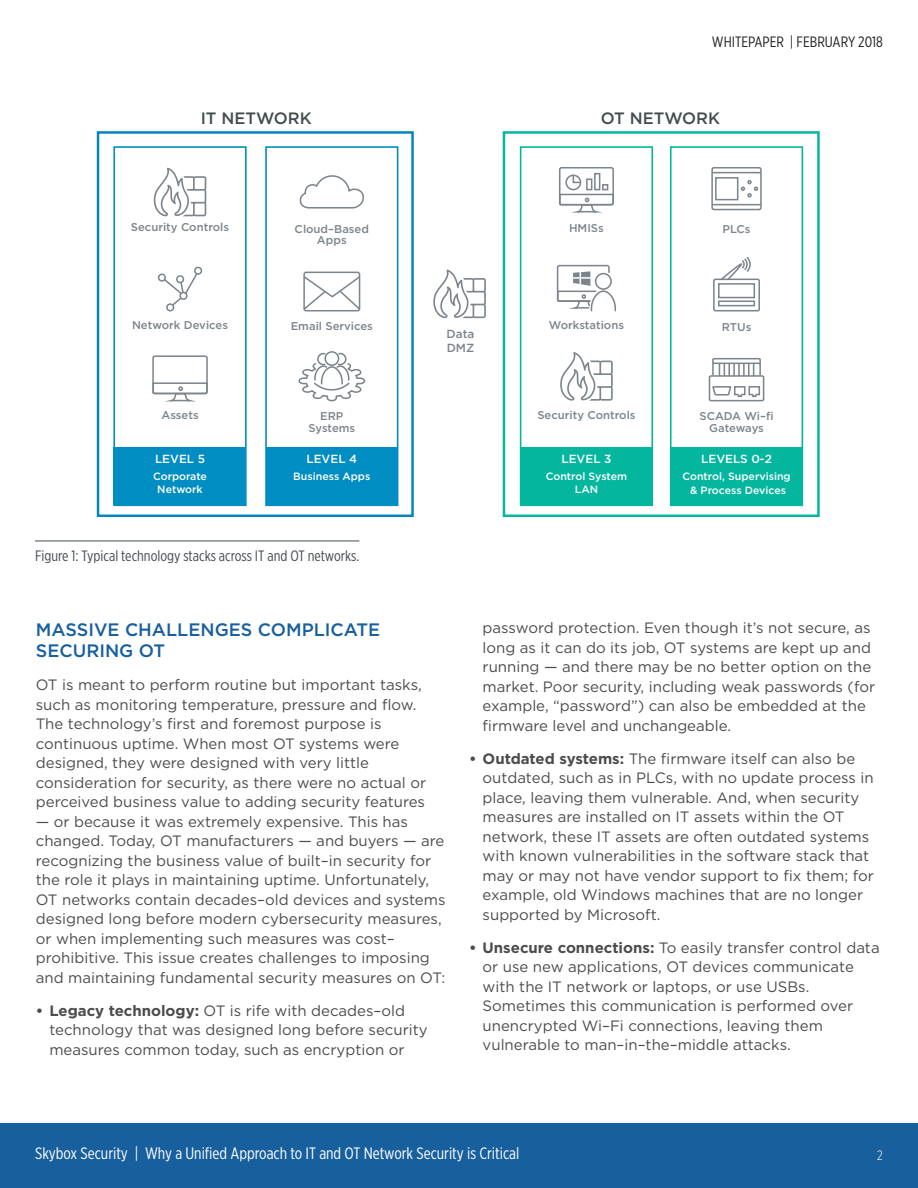
<style>
.page{position:relative;width:918px;height:1188px;background:#fff}
.page>*{position:absolute;margin:0;border:0;box-sizing:border-box;transform-origin:0 0}
.White_Paper_Header_1{font:500 18px/21.6px "Gotham";color:#175f9d}
.t1{font:16.5px "Gotham X Narrow";color:#fff}
.t2{font:500 16.5px "Gotham";color:#434c50}
.SB_Bullet{font:15px/19.5px "Gotham";color:#4b4c4d}
.Skybox_Paragraph_Bod{font:15px/19.5px "Gotham";color:#4b4c4d}
.Chart_Heading{font:15px "Gotham X Narrow";color:#434c50}
.t3{font:15px "Gotham X Narrow";color:#231f20}
.t4{font:300 13.5px "Gotham X Narrow";color:#fff}
.t5{font:500 11.7px "Gotham";color:#fff}
.t6{font:500 11.7px/14.1px "Gotham";color:#7c858c}
.t7{font:500 11.25px/11.7px "Gotham";color:#7c858c;text-align:center}
.t8{font:500 10.65px/12.9px "Gotham";color:#fff;text-align:center}
.s1{font-weight:700}
</style>
<div class="page">
<div style="left:0;top:1123px;width:918px;height:65px;background:#175f9d"></div>
<hr style="left:35px;top:541px;width:324px;height:1px;background:#434c50">
<div style="left:503px;top:131px;width:317px;height:386px;border:2px solid #05b69f"></div>
<div style="left:520px;top:146px;width:133px;height:360px;border:2px solid #05b69f"></div>
<div style="left:670px;top:146px;width:133px;height:360px;border:2px solid #05b69f"></div>
<div style="left:521px;top:447px;width:131px;height:58px;background:#05b69f"></div>
<div style="left:671px;top:448px;width:131px;height:57px;background:#05b69f"></div>
<div style="left:97px;top:131px;width:317px;height:386px;border:2px solid #0084c2"></div>
<div style="left:113px;top:146px;width:134px;height:360px;border:2px solid #008dc1"></div>
<div style="left:114px;top:448px;width:131px;height:57px;background:#008dc1"></div>
<div style="left:265px;top:146px;width:133px;height:360px;border:2px solid #008dc1"></div>
<div style="left:266px;top:448px;width:132px;height:57px;background:#008dc1"></div>
<div style="left:711px;top:167px;width:51px;height:43px;border:2px solid #7c858c;border-radius:2px"></div>
<hr style="left:712px;top:172px;width:49px;height:1px;background:#7c858c">
<hr style="left:712px;top:204px;width:49px;height:1px;background:#7c858c">
<div style="left:715px;top:177px;width:23px;height:23px;border:2px solid #7c858c"></div>
<svg style="left:741px;top:180px;width:17px;height:17px"></svg>
<div style="left:713px;top:279px;width:47px;height:32px;border:2px solid #7c858c;border-radius:2px"></div>
<div style="left:718px;top:283px;width:37px;height:15px;border:2px solid #7c858c"></div>
<div style="left:718px;top:300px;width:37px;height:6px;border:2px solid #7c858c"></div>
<svg style="left:719px;top:257px;width:33px;height:25px"></svg>
<svg style="left:708px;top:358px;width:57px;height:44px"></svg>
<div style="left:559px;top:167px;width:55px;height:39px;border:2px solid #7c858c;border-radius:2px"></div>
<div style="left:594px;top:173px;width:6px;height:17px;border:2px solid #7c858c"></div>
<svg style="left:559px;top:174px;width:55px;height:39px"></svg>
<svg style="left:556px;top:264px;width:61px;height:48px"></svg>
<svg style="left:560px;top:352px;width:53px;height:49px"></svg>
<svg style="left:299px;top:175px;width:65px;height:34px"></svg>
<svg style="left:303px;top:271px;width:58px;height:41px"></svg>
<div style="left:324px;top:351px;width:15px;height:15px;border:2px solid #7c858c;border-radius:50%"></div>
<svg style="left:298px;top:352px;width:68px;height:50px"></svg>
<svg style="left:153px;top:168px;width:53px;height:48px"></svg>
<div style="left:158px;top:274px;width:8px;height:8px;border:2px solid #7c858c;border-radius:50%"></div>
<div style="left:194px;top:266px;width:9px;height:9px;border:2px solid #7c858c;border-radius:3px"></div>
<svg style="left:162px;top:272px;width:37px;height:33px"></svg>
<div style="left:166px;top:303px;width:9px;height:9px;border:2px solid #7c858c;border-radius:50%"></div>
<div style="left:152px;top:355px;width:56px;height:39px;border:2px solid #7c858c;border-radius:2px"></div>
<svg style="left:152px;top:382px;width:56px;height:20px"></svg>
<svg style="left:433px;top:270px;width:53px;height:48px"></svg>
<p class="t3" style="left:712px;top:33px;width:172px">WHITEPAPER | FEBRUARY 2018</p>
<p class="t2" style="left:201px;top:107px;width:113px">IT NETWORK</p>
<p class="t2" style="left:601px;top:107px;width:121px">OT NETWORK</p>
<p class="t7" style="left:131px;top:221px;width:100px">Security Controls</p>
<p class="t7" style="left:295px;top:223px;width:76px">Cloud–Based<br>Apps</p>
<p class="t7" style="left:569px;top:222px;width:36px">HMISs</p>
<p class="t7" style="left:723px;top:223px;width:30px">PLCs</p>
<p class="t7" style="left:132px;top:319px;width:97px">Network Devices</p>
<p class="t7" style="left:291px;top:320px;width:84px">Email Services</p>
<p class="t6" style="left:447px;top:326px;width:29px">Data<br>DMZ</p>
<p class="t7" style="left:549px;top:319px;width:77px">Workstations</p>
<p class="t7" style="left:722px;top:321px;width:31px">RTUs</p>
<p class="t7" style="left:161px;top:409px;width:39px">Assets</p>
<p class="t7" style="left:308px;top:410px;width:48px">ERP<br>Systems</p>
<p class="t7" style="left:537px;top:409px;width:100px">Security Controls</p>
<p class="t7" style="left:699px;top:410px;width:76px">SCADA Wi–fi<br>Gateways</p>
<p class="t5" style="left:155px;top:452px;width:51px">LEVEL 5</p>
<p class="t8" style="left:153px;top:470px;width:55px">Corporate<br>Network</p>
<p class="t5" style="left:307px;top:452px;width:52px">LEVEL 4</p>
<p class="t8" style="left:293px;top:470px;width:79px">Business Apps</p>
<p class="t5" style="left:561px;top:452px;width:51px">LEVEL 3</p>
<p class="t8" style="left:546px;top:470px;width:83px">Control System<br>LAN</p>
<p class="t5" style="left:701px;top:452px;width:72px">LEVELS 0-2</p>
<p class="t8" style="left:682px;top:469px;width:110px;line-height:14.1px">Control, Supervising &amp; Process Devices</p>
<p class="Chart_Heading" style="left:35px;top:547px;width:326px">Figure 1: Typical technology stacks across IT and OT networks.</p>
<p class="White_Paper_Header_1" style="left:36px;top:618px;width:346px">MASSIVE CHALLENGES COMPLICATE<br>SECURING OT</p>
<p class="Skybox_Paragraph_Bod" style="left:36px;top:675px;width:392px">OT is meant to perform routine but important tasks, such as monitoring temperature, pressure and flow.<br>The technology’s first and foremost purpose is continuous uptime. When most OT systems were designed, they were designed with very little consideration for security, as there were no actual or perceived business value to adding security features</p>
<p class="Skybox_Paragraph_Bod" style="left:36px;top:811px;width:411px">— or because it was extremely expensive. This has changed. Today, OT manufacturers — and buyers — are recognizing the business value of built–in security for the role it plays in maintaining uptime. Unfortunately, OT networks contain decades–old devices and systems designed long before modern cybersecurity measures, or when implementing such measures was cost– prohibitive. This issue creates challenges to imposing and maintaining fundamental security measures on OT:</p>
<p class="SB_Bullet" style="left:49px;top:1000px;width:380px;text-indent:-14px"><span class="s1">• Legacy technology:</span> OT is rife with decades–old technology that was designed long before security measures common today, such as encryption or</p>
<p class="SB_Bullet" style="left:483px;top:618px;width:394px">password protection. Even though it’s not secure, as long as it can do its job, OT systems are kept up and running — and there may be no better option on the market. Poor security, including weak passwords (for example, “password”) can also be embedded at the firmware level and unchangeable.</p>
<p class="SB_Bullet" style="left:483px;top:748px;width:393px;text-indent:-14px"><span class="s1">• Outdated systems:</span> The firmware itself can also be outdated, such as in PLCs, with no update process in place, leaving them vulnerable. And, when security measures are installed on IT assets within the OT network, these IT assets are often outdated systems with known vulnerabilities in the software stack that may or may not have vendor support to fix them; for example, old Windows machines that are no longer supported by Microsoft.</p>
<p class="SB_Bullet" style="left:483px;top:937px;width:399px;text-indent:-14px"><span class="s1">• Unsecure connections:</span> To easily transfer control data or use new applications, OT devices communicate with the IT network or laptops, or use USBs.<br>Sometimes this communication is performed over unencrypted Wi–Fi connections, leaving them vulnerable to man–in–the–middle attacks.</p>
<p class="t1" style="left:35px;top:1143px;width:486px">Skybox Security | Why a Unified Approach to IT and OT Network Security is Critical</p>
<p class="t4" style="left:877px;top:1147px;width:7px">2</p>
</div>
